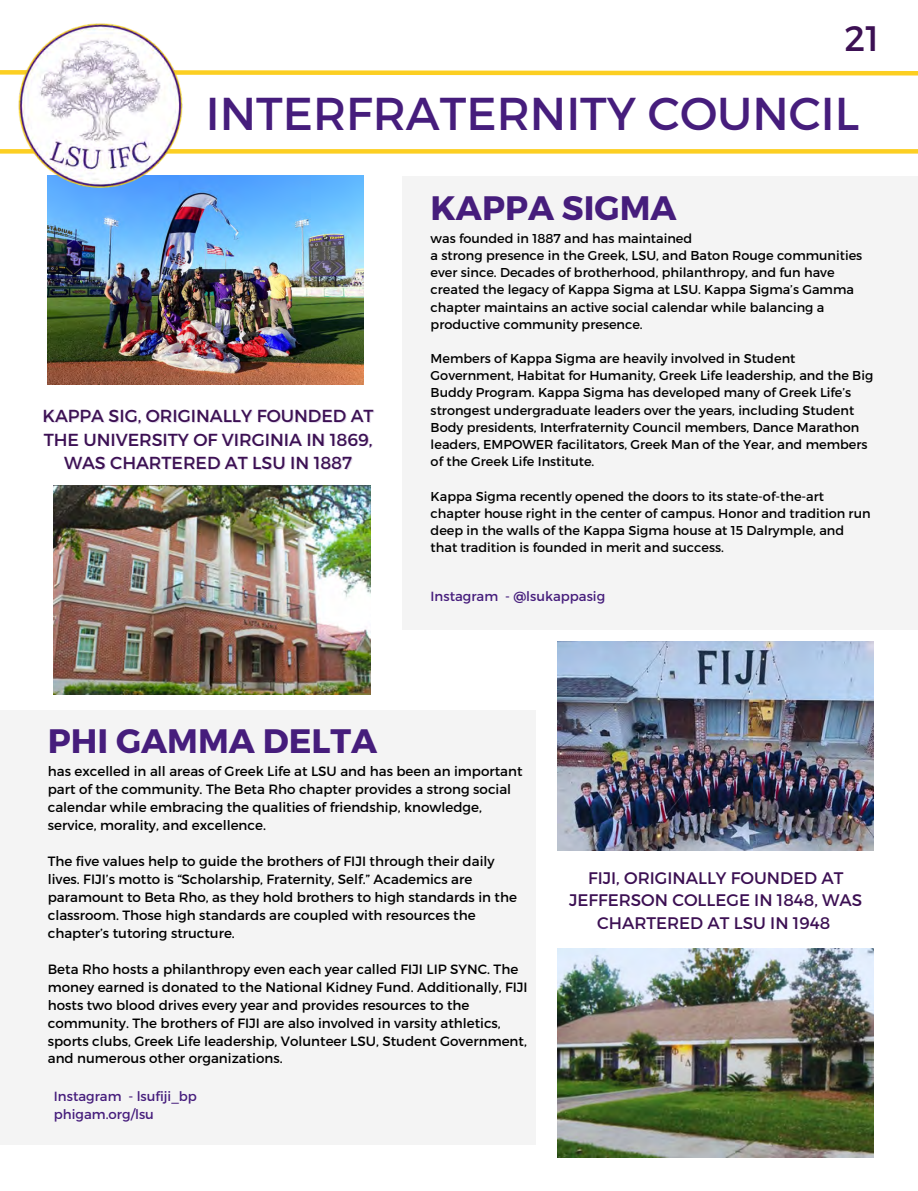
<style>
.page{position:relative;width:918px;height:1191px;background:#fff}
.page>*{position:absolute;margin:0;border:0;box-sizing:border-box;transform-origin:0 0}
.t1{font:46.05px "Montserrat";color:#461d7c}
.t2{font:35.4px "Montserrat";color:#3c1053}
.t3{font:700 33.9px "Montserrat";color:#461d7c}
.t4{font:17.4px/23.5px "Montserrat";color:#3c1053;text-align:center}
.t5{font:16.8px/22.5px "Montserrat";color:#3c1053;text-align:center}
.t6{font:13.5px/18px "Montserrat";color:#000}
.t7{font:13.35px "Montserrat";color:#461d7c}
.t8{font:12.9px/17.1px "Montserrat";color:#000}
</style>
<div class="page">
<div style="left:402px;top:176px;width:516px;height:453px;background:#f4f4f4"></div>
<div style="left:0;top:710px;width:536px;height:434px;background:#f4f4f4"></div>
<div style="left:0;top:149px;width:918px;height:5px;background:#fccf22"></div>
<img style="left:48px;top:176px;width:316px;height:208px">
<svg style="left:291px;top:70px;width:627px;height:6px"></svg>
<img style="left:0;top:23px;width:291px;height:254px">
<img style="left:54px;top:485px;width:316px;height:209px">
<img style="left:558px;top:641px;width:316px;height:209px">
<img style="left:558px;top:948px;width:316px;height:208px">
<p class="t2" style="left:845px;top:15px;width:36px">21</p>
<p class="t1" style="left:206px;top:84px;width:655px">INTERFRATERNITY COUNCIL</p>
<p class="t4" style="left:43px;top:403px;width:333px">KAPPA SIG, ORIGINALLY FOUNDED AT<br>THE UNIVERSITY OF VIRGINIA IN 1869,<br>WAS CHARTERED AT LSU IN 1887</p>
<p class="t3" style="left:431px;top:186px;width:247px">KAPPA SIGMA</p>
<p class="t8" style="left:431px;top:229px;width:433px">was founded in 1887 and has maintained<br>a strong presence in the Greek, LSU, and Baton Rouge communities ever since. Decades of brotherhood, philanthropy, and fun have created the legacy of Kappa Sigma at LSU. Kappa Sigma’s Gamma chapter maintains an active social calendar while balancing a productive community presence.</p>
<p class="t8" style="left:431px;top:349px;width:444px">Members of Kappa Sigma are heavily involved in Student Government, Habitat for Humanity, Greek Life leadership, and the Big Buddy Program. Kappa Sigma has developed many of Greek Life’s strongest undergraduate leaders over the years, including Student Body presidents, Interfraternity Council members, Dance Marathon leaders, EMPOWER facilitators, Greek Man of the Year, and members of the Greek Life Institute.</p>
<p class="t8" style="left:431px;top:486px;width:442px">Kappa Sigma recently opened the doors to its state-of-the-art chapter house right in the center of campus. Honor and tradition run deep in the walls of the Kappa Sigma house at 15 Dalrymple, and that tradition is founded in merit and success.</p>
<p class="t7" style="left:431px;top:587px;width:176px">Instagram - @lsukappasig</p>
<p class="t3" style="left:48px;top:718px;width:331px">PHI GAMMA DELTA</p>
<p class="t6" style="left:48px;top:761px;width:476px">has excelled in all areas of Greek Life at LSU and has been an important part of the community. The Beta Rho chapter provides a strong social calendar while embracing the qualities of friendship, knowledge, service, morality, and excellence.</p>
<p class="t6" style="left:48px;top:851px;width:471px">The five values help to guide the brothers of FIJI through their daily lives. FIJI’s motto is “Scholarship, Fraternity, Self.” Academics are paramount to Beta Rho, as they hold brothers to high standards in the classroom. Those high standards are coupled with resources the chapter’s tutoring structure.</p>
<p class="t6" style="left:48px;top:959px;width:481px">Beta Rho hosts a philanthropy even each year called FIJI LIP SYNC. The money earned is donated to the National Kidney Fund. Additionally, FIJI hosts two blood drives every year and provides resources to the community. The brothers of FIJI are also involved in varsity athletics, sports clubs, Greek Life leadership, Volunteer LSU, Student Government, and numerous other organizations.</p>
<p class="t7" style="left:54px;top:1087px;width:145px">Instagram - lsufiji_bp</p>
<p class="t7" style="left:54px;top:1105px;width:101px">phigam.org/lsu</p>
<p class="t5" style="left:569px;top:865px;width:295px">FIJI, ORIGINALLY FOUNDED AT<br>JEFFERSON COLLEGE IN 1848, WAS<br>CHARTERED AT LSU IN 1948</p>
</div>
